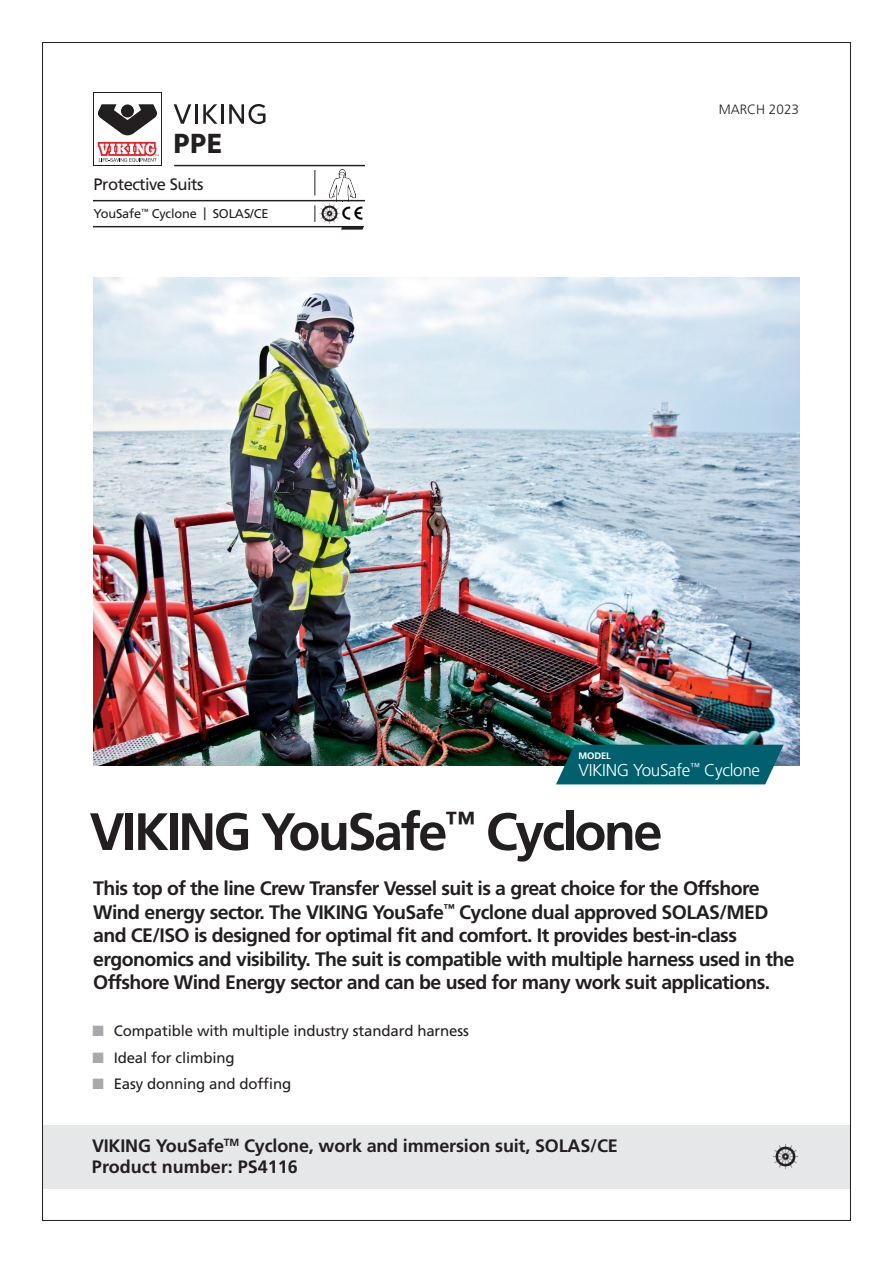
<style>
.page{position:relative;width:893px;height:1263px;background:#fff}
.page>*{position:absolute;margin:0;border:0;box-sizing:border-box;transform-origin:0 0}
.t1{font:700 52.5px "Frutiger";letter-spacing:-.05em;color:#231f20}
.t2{font:800 27.45px "Core Sans C 75";color:#231f20}
.t3{font:700 19.5px/23.4px "Frutiger";letter-spacing:-.03em;color:#231f20}
.t4{font:700 18px/21.6px "Frutiger";letter-spacing:-.01em;color:#231f20}
.t5{font:300 17.1px "Frutiger";letter-spacing:-.02em;color:#fff}
.t6{font:16.5px "Frutiger";letter-spacing:-.03em;color:#231f20}
.t7{font:15px "Frutiger";letter-spacing:-.01em;color:#231f20}
.t8{font:300 13.5px "Frutiger";color:#231f20}
.t9{font:12.75px "Frutiger";letter-spacing:-.01em;color:#231f20}
.t10{font:700 9.45px "Frutiger";letter-spacing:-.01em;color:#fff}
.s1{color:#a8a9ad}
</style>
<div class="page">
<div style="left:43px;top:1125px;width:808px;height:63px;background:#e6e7e9"></div>
<img style="left:772px;top:1143px;width:27px;height:27px">
<img style="left:93px;top:277px;width:706px;height:489px">
<svg style="left:556px;top:745px;width:228px;height:39px;background:#0c6471"></svg>
<svg style="left:94px;top:104px;width:271px;height:126px"></svg>
<img style="left:329px;top:170px;width:27px;height:31px">
<h2 class="t2" style="left:173px;top:126px;width:51px">PPE</h2>
<p class="t6" style="left:94px;top:174px;width:111px">Protective Suits</p>
<p class="t9" style="left:94px;top:206px;width:176px">YouSafe<sup>™</sup> Cyclone | SOLAS/CE</p>
<p class="t8" style="left:719px;top:101px;width:82px">MARCH 2023</p>
<p class="t10" style="left:578px;top:750px;width:34px">MODEL</p>
<p class="t5" style="left:578px;top:760px;width:183px">VIKING YouSafe<sup>™</sup> Cyclone</p>
<h1 class="t1" style="left:90px;top:801px;width:574px">VIKING YouSafe<sup>™</sup> Cyclone</h1>
<p class="t3" style="left:93px;top:877px;width:703px">This top of the line Crew Transfer Vessel suit is a great choice for the Offshore Wind energy sector. The VIKING YouSafe<sup>™</sup> Cyclone dual approved SOLAS/MED and CE/ISO is designed for optimal fit and comfort. It provides best-in-class ergonomics and visibility. The suit is compatible with multiple harness used in the Offshore Wind Energy sector and can be used for many work suit applications.</p>
<p class="t7" style="left:92px;top:1022px;width:378px"><span class="s1">■</span> Compatible with multiple industry standard harness</p>
<p class="t7" style="left:92px;top:1049px;width:144px"><span class="s1">■</span> Ideal for climbing</p>
<p class="t7" style="left:92px;top:1075px;width:200px"><span class="s1">■</span> Easy donning and doffing</p>
<p class="t4" style="left:92px;top:1135px;width:527px">VIKING YouSafe<sup>TM</sup> Cyclone, work and immersion suit, SOLAS/CE<br>Product number: PS4116</p>
</div>
